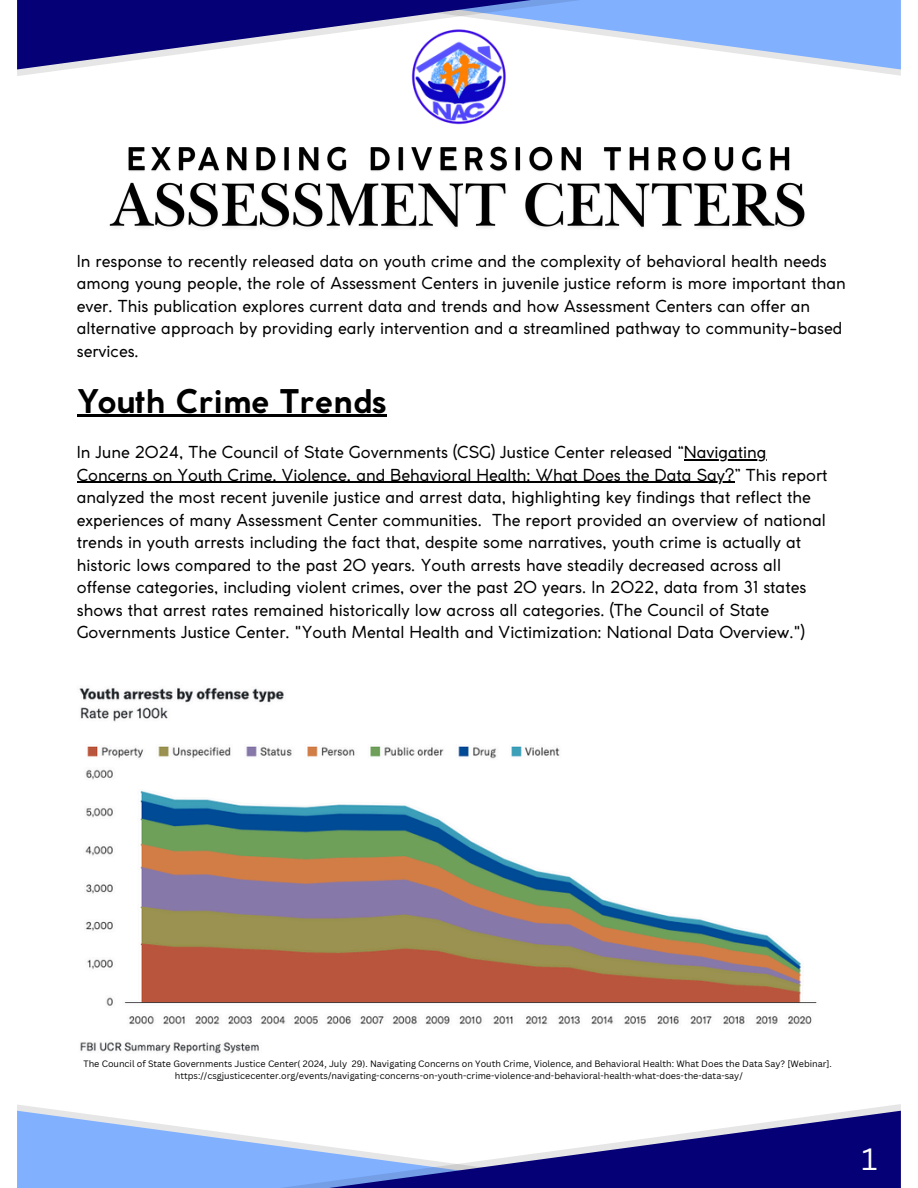
<style>
.page{position:relative;width:918px;height:1188px;background:#fff}
.page>*{position:absolute;margin:0;border:0;box-sizing:border-box;transform-origin:0 0}
.t1{font:700 32.25px "Coco Gothic";color:#000}
.t2{font:30px "Canva Sans";color:#fff}
.t3{font:16.35px/22.5px "Coco Gothic";color:#000}
.t4{font:9px "Canva Sans";color:#000}
</style>
<div class="page">
<svg style="left:835px;top:0;width:66px;height:69px;background:#87b3fd"></svg>
<svg style="left:17px;top:0;width:818px;height:76px"></svg>
<svg style="left:17px;top:0;width:768px;height:69px"></svg>
<div style="left:17px;top:1111px;width:66px;height:77px;background:#81b0ff"></div>
<svg style="left:83px;top:1104px;width:818px;height:84px"></svg>
<svg style="left:133px;top:1111px;width:768px;height:77px"></svg>
<img style="left:406px;top:23px;width:106px;height:102px">
<hr style="left:684px;top:459px;width:83px;height:1px;background:#000">
<hr style="left:77px;top:482px;width:657px;height:1px;background:#000">
<img style="left:79px;top:688px;width:738px;height:366px">
<img style="left:128px;top:146px;width:662px;height:26px">
<img style="left:109px;top:182px;width:696px;height:46px">
<hr style="left:77px;top:415px;width:309px;height:2px;background:#000">
<h5 class="t3" style="left:77px;top:251px;width:770px">In response to recently released data on youth crime and the complexity of behavioral health needs among young people, the role of Assessment Centers in juvenile justice reform is more important than ever. This publication explores current data and trends and how Assessment Centers can offer an alternative approach by providing early intervention and a streamlined pathway to community-based services.</h5>
<h3 class="t1" style="left:77px;top:389px;width:311px">Youth Crime Trends</h3>
<p class="t3" style="left:77px;top:442px;width:691px">In June 2024, The Council of State Governments (CSG) Justice Center released “Navigating</p>
<h5 class="t3" style="left:77px;top:465px;width:752px">Concerns on Youth Crime, Violence, and Behavioral Health: What Does the Data Say?” This report analyzed the most recent juvenile justice and arrest data, highlighting key findings that reflect the experiences of many Assessment Center communities. The report provided an overview of national trends in youth arrests including the fact that, despite some narratives, youth crime is actually at historic lows compared to the past 20 years. Youth arrests have steadily decreased across all offense categories, including violent crimes, over the past 20 years. In 2022, data from 31 states shows that arrest rates remained historically low across all categories. (The Council of State Governments Justice Center. "Youth Mental Health and Victimization: National Data Overview.")</h5>
<p class="t4" style="left:84px;top:1058px;width:750px">The Council of State Governments Justice Center( 2024, July 29). Navigating Concerns on Youth Crime, Violence, and Behavioral Health: What Does the Data Say? [Webinar].</p>
<p class="t4" style="left:175px;top:1070px;width:570px">https://csgjusticecenter.org/events/navigating-concerns-on-youth-crime-violence-and-behavioral-health-what-does-the-data-say/</p>
<h2 class="t2" style="left:861px;top:1138px;width:17px">1</h2>
</div>
